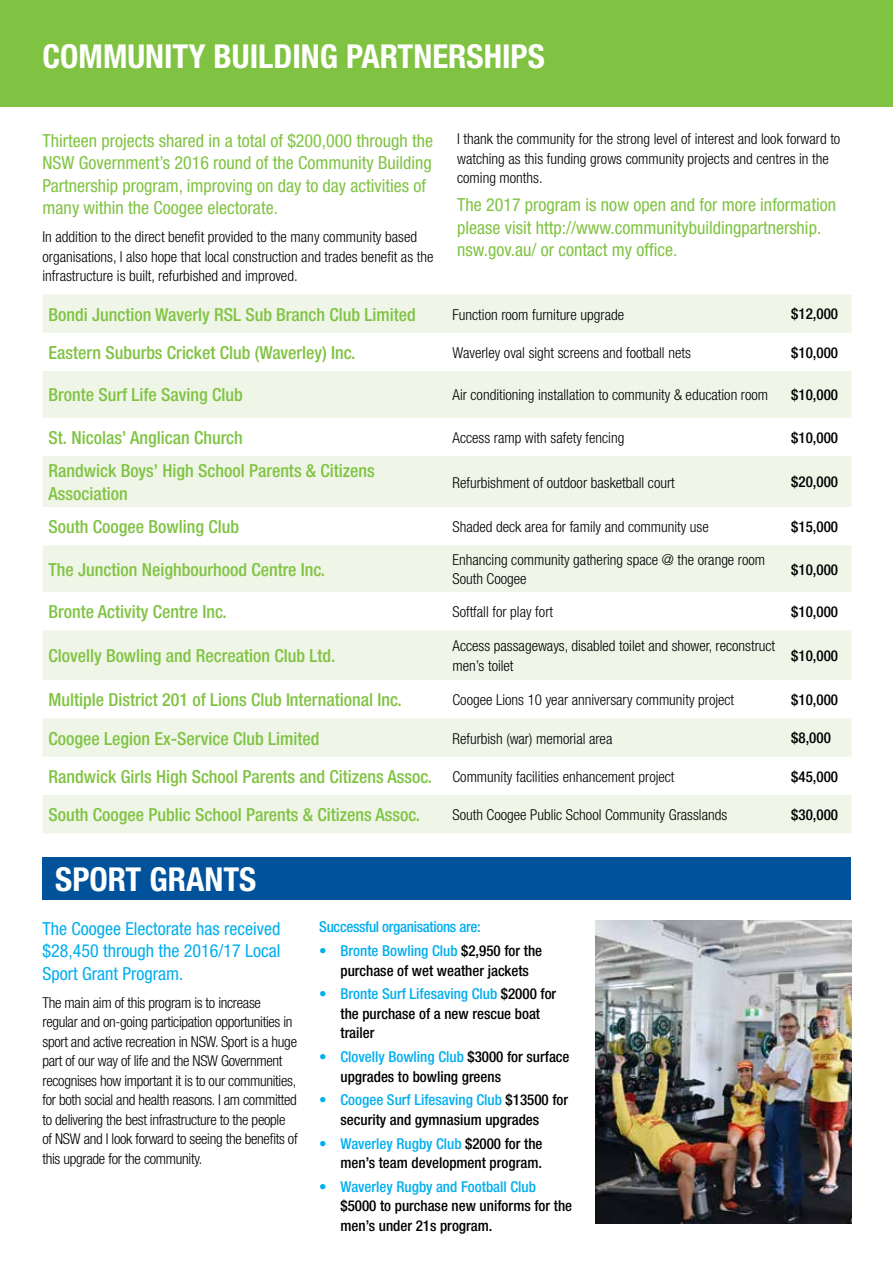
<style>
.page{position:relative;width:893px;height:1263px;background:#fff}
.page>*{position:absolute;margin:0;border:0;box-sizing:border-box;transform-origin:0 0}
.t1{font:700 condensed 33px "Helvetica Neue";color:#fff}
.t2{font:500 condensed 18px/22.5px "Helvetica Neue";color:#80c342}
.t3{font:condensed 18px/22.5px "Helvetica Neue";color:#80c342}
.t4{font:condensed 18px/22.5px "Helvetica Neue";color:#00aeef;text-align:justify}
.t5{font:300 condensed 15px/19.5px "Helvetica Neue";color:#000}
.t6{font:500 condensed 15px/19.5px "Helvetica Neue";color:#000}
.t7{font:300 condensed 15px/19.5px "Helvetica Neue";letter-spacing:-.02em;color:#000}
.t8{font:500 condensed 15px "Helvetica Neue";color:#00aeef}
.t9{font:500 condensed 15px "Helvetica Neue";letter-spacing:-.02em;color:#00aeef}
.s1{font-weight:300;font-size:15px;color:#000}
.s2{color:#00aeef}
</style>
<div class="page">
<div style="left:43px;top:857px;width:808px;height:43px;background:#00539b"></div>
<div style="left:0;top:0;width:893px;height:106px;background:#80c342"></div>
<svg style="left:43px;top:294px;width:808px;height:539px;fill:#eff6e8"></svg>
<img style="left:596px;top:921px;width:255px;height:302px">
<h1 class="t1" style="left:43px;top:36px;width:504px">COMMUNITY BUILDING PARTNERSHIPS</h1>
<p class="t3" style="left:43px;top:129px;width:392px">Thirteen projects shared in a total of $200,000 through the NSW Government’s 2016 round of the Community Building Partnership program, improving on day to day activities of many within the Coogee electorate.</p>
<p class="t5" style="left:43px;top:227px;width:392px">In addition to the direct benefit provided to the many community based organisations, I also hope that local construction and trades benefit as the infrastructure is built, refurbished and improved.</p>
<p class="t5" style="left:457px;top:129px;width:385px">I thank the community for the strong level of interest and look forward to watching as this funding grows community projects and centres in the coming months.</p>
<p class="t3" style="left:457px;top:194px;width:380px">The 2017 program is now open and for more information please visit http://www.communitybuildingpartnership. nsw.gov.au/ or contact my office.</p>
<p class="t2" style="left:49px;top:303px;width:369px">Bondi Junction Waverly RSL Sub Branch Club Limited</p>
<p class="t5" style="left:452px;top:304px;width:173px">Function room furniture upgrade</p>
<p class="t6" style="left:791px;top:304px;width:48px">$12,000</p>
<p class="t2" style="left:49px;top:341px;width:309px">Eastern Suburbs Cricket Club (Waverley) Inc.</p>
<p class="t5" style="left:452px;top:343px;width:240px">Waverley oval sight screens and football nets</p>
<p class="t6" style="left:791px;top:342px;width:48px">$10,000</p>
<p class="t2" style="left:49px;top:384px;width:196px">Bronte Surf Life Saving Club</p>
<p class="t5" style="left:452px;top:385px;width:317px">Air conditioning installation to community &amp; education room</p>
<p class="t6" style="left:791px;top:385px;width:48px">$10,000</p>
<p class="t2" style="left:49px;top:426px;width:196px">St. Nicolas’ Anglican Church</p>
<p class="t5" style="left:452px;top:428px;width:173px">Access ramp with safety fencing</p>
<p class="t6" style="left:791px;top:427px;width:48px">$10,000</p>
<p class="t2" style="left:49px;top:459px;width:328px">Randwick Boys’ High School Parents &amp; Citizens<br>Association</p>
<p class="t5" style="left:452px;top:472px;width:224px">Refurbishment of outdoor basketball court</p>
<p class="t6" style="left:791px;top:472px;width:48px">$20,000</p>
<p class="t2" style="left:49px;top:515px;width:192px">South Coogee Bowling Club</p>
<p class="t5" style="left:452px;top:517px;width:258px">Shaded deck area for family and community use</p>
<p class="t6" style="left:791px;top:517px;width:48px">$15,000</p>
<p class="t2" style="left:49px;top:558px;width:278px">The Junction Neighbourhood Centre Inc.</p>
<p class="t5" style="left:452px;top:550px;width:314px">Enhancing community gathering space @ the orange room<br>South Coogee</p>
<p class="t6" style="left:791px;top:559px;width:48px">$10,000</p>
<p class="t2" style="left:49px;top:600px;width:180px">Bronte Activity Centre Inc.</p>
<p class="t5" style="left:452px;top:602px;width:102px">Softfall for play fort</p>
<p class="t6" style="left:791px;top:602px;width:48px">$10,000</p>
<p class="t2" style="left:49px;top:644px;width:288px">Clovelly Bowling and Recreation Club Ltd.</p>
<p class="t5" style="left:452px;top:636px;width:324px">Access passageways, disabled toilet and shower, reconstruct men’s toilet</p>
<p class="t6" style="left:791px;top:646px;width:48px">$10,000</p>
<p class="t2" style="left:49px;top:688px;width:355px">Multiple District 201 of Lions Club International Inc.</p>
<p class="t5" style="left:452px;top:690px;width:283px">Coogee Lions 10 year anniversary community project</p>
<p class="t6" style="left:791px;top:690px;width:48px">$10,000</p>
<p class="t2" style="left:49px;top:727px;width:272px">Coogee Legion Ex-Service Club Limited</p>
<p class="t5" style="left:452px;top:728px;width:161px">Refurbish (war) memorial area</p>
<p class="t6" style="left:791px;top:728px;width:41px">$8,000</p>
<p class="t2" style="left:49px;top:765px;width:628px">Randwick Girls High School Parents and Citizens Assoc. <span class="s1">Community facilities enhancement project</span></p>
<p class="t6" style="left:791px;top:766px;width:48px">$45,000</p>
<p class="t2" style="left:49px;top:803px;width:373px">South Coogee Public School Parents &amp; Citizens Assoc.</p>
<p class="t5" style="left:452px;top:805px;width:276px">South Coogee Public School Community Grasslands</p>
<p class="t6" style="left:791px;top:805px;width:48px">$30,000</p>
<h1 class="t1" style="left:55px;top:860px;width:203px">SPORT GRANTS</h1>
<p class="t4" style="left:43px;top:917px;width:239px">The Coogee Electorate has received $28,450 through the 2016/17 Local Sport Grant Program.</p>
<p class="t7" style="left:43px;top:993px;width:257px">The main aim of this program is to increase regular and on-going participation opportunities in sport and active recreation in NSW. Sport is a huge part of our way of life and the NSW Government recognises how important it is to our communities, for both social and health reasons. I am committed to delivering the best infrastructure to the people of NSW and I look forward to seeing the benefits of this upgrade for the community.</p>
<p class="t9" style="left:319px;top:918px;width:163px">Successful organisations are:</p>
<p class="t6" style="left:319px;top:941px;width:224px;text-align:center"><span class="s2">• Bronte Bowling Club</span> $2,950 for the purchase of wet weather jackets</p>
<p class="t6" style="left:340px;top:984px;width:217px;text-indent:-21px"><span class="s2">• Bronte Surf Lifesaving Club</span> $2000 for the purchase of a new rescue boat trailer</p>
<p class="t6" style="left:340px;top:1047px;width:231px;text-indent:-21px"><span class="s2">• Clovelly Bowling Club</span> $3000 for surface upgrades to bowling greens</p>
<p class="t6" style="left:319px;top:1090px;width:251px;text-align:center"><span class="s2">• Coogee Surf Lifesaving Club</span> $13500 for security and gymnasium upgrades</p>
<p class="t6" style="left:319px;top:1133px;width:225px;text-align:right"><span class="s2">• Waverley Rugby Club</span> $2000 for the men’s team development program.</p>
<p class="t8" style="left:319px;top:1178px;width:218px">• Waverley Rugby and Football Club</p>
<p class="t6" style="left:340px;top:1196px;width:233px">$5000 to purchase new uniforms for the men’s under 21s program.</p>
</div>
